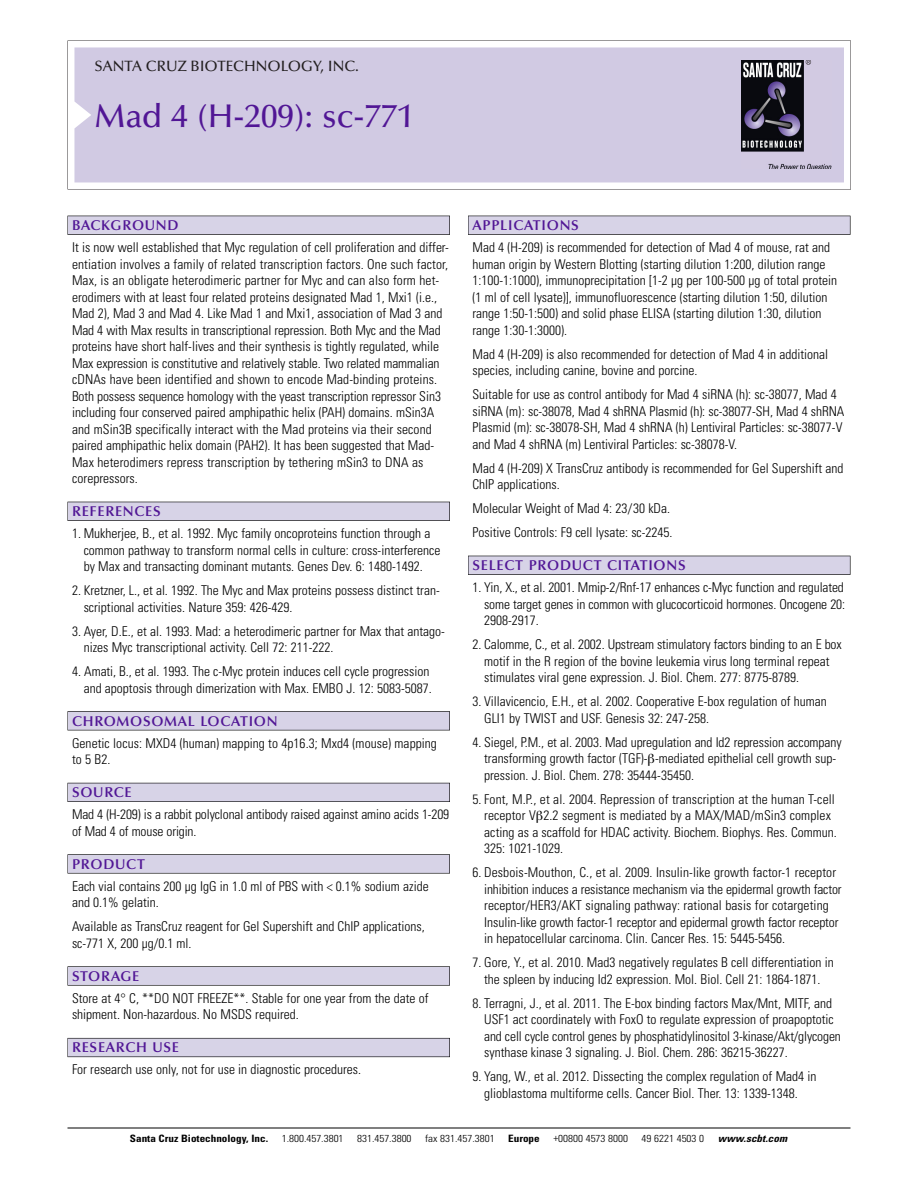
<style>
.page{position:relative;width:918px;height:1188px;background:#fff}
.page>*{position:absolute;margin:0;border:0;box-sizing:border-box;transform-origin:0 0}
.t1{font:500 33px "Optima";color:#511695}
.t2{font:500 15px "Optima";color:#231f20}
.t3{font:600 14.25px "Optima";letter-spacing:.05em;color:#511695}
.t4{font:300 condensed 13.5px/16.5px "Univers";color:#000}
.t5{font:300 condensed 10.2px "Univers";color:#000;scale:1.1 1}
.t6{font:700 condensed 10.2px "Univers";color:#000;scale:1.1 1}
.t7{font:italic 700 condensed 10.2px "Univers";letter-spacing:.005em;color:#000;scale:1.1 1}
</style>
<div class="page">
<svg style="left:68px;top:40px;width:783px;height:149px"></svg>
<div style="left:74px;top:47px;width:770px;height:135px;background:#d1cae3"></div>
<img style="left:741px;top:60px;width:90px;height:108px">
<div style="left:68px;top:216px;width:382px;height:19px;background:#525155"></div>
<div style="left:68px;top:216px;width:381px;height:18px;background:#d7d3e7"></div>
<div style="left:68px;top:502px;width:382px;height:19px;background:#515055"></div>
<div style="left:68px;top:502px;width:381px;height:18px;background:#d7d3e7"></div>
<div style="left:68px;top:711px;width:382px;height:19px;background:#545357"></div>
<div style="left:68px;top:712px;width:381px;height:18px;background:#d7d3e7"></div>
<div style="left:68px;top:783px;width:382px;height:19px;background:#54535a"></div>
<div style="left:68px;top:783px;width:381px;height:18px;background:#d7d3e7"></div>
<svg style="left:68px;top:854px;width:382px;height:20px"></svg>
<div style="left:68px;top:855px;width:381px;height:18px;background:#d7d3e7"></div>
<div style="left:68px;top:966px;width:382px;height:20px;background:#626263"></div>
<div style="left:68px;top:967px;width:381px;height:18px;background:#d7d3e7"></div>
<div style="left:68px;top:1038px;width:382px;height:19px;background:#66646d"></div>
<div style="left:68px;top:1039px;width:381px;height:18px;background:#d7d3e7"></div>
<div style="left:468px;top:216px;width:382px;height:19px;background:#525155"></div>
<div style="left:468px;top:216px;width:382px;height:18px;background:#d7d3e7"></div>
<div style="left:468px;top:556px;width:382px;height:19px;background:#515055"></div>
<div style="left:468px;top:556px;width:382px;height:18px;background:#d7d3e7"></div>
<hr style="left:68px;top:1128px;width:782px;height:1px;background:#000">
<p class="t2" style="left:94px;top:61px;width:266px">SANTA CRUZ BIOTECHNOLOGY, INC.</p>
<h1 class="t1" style="left:94px;top:103px;width:321px">Mad 4 (H-209): sc-771</h1>
<p class="t3" style="left:72px;top:219px;width:108px">BACKGROUND</p>
<p class="t4" style="left:72px;top:240px;width:378px">It is now well established that Myc regulation of cell proliferation and differ&shy;entiation involves a family of related transcription factors. One such factor, Max, is an obligate heterodimeric partner for Myc and can also form het&shy;erodimers with at least four related proteins designated Mad 1, Mxi1 (i.e., Mad 2), Mad 3 and Mad 4. Like Mad 1 and Mxi1, association of Mad 3 and Mad 4 with Max results in transcriptional repression. Both Myc and the Mad proteins have short half-lives and their synthesis is tightly regulated, while Max expression is constitutive and relatively stable. Two related mammalian cDNAs have been identified and shown to encode Mad-binding proteins.<br>Both possess sequence homology with the yeast transcription repressor Sin3 including four conserved paired amphipathic helix (PAH) domains. mSin3A and mSin3B specifically interact with the Mad proteins via their second paired amphipathic helix domain (PAH2). It has been suggested that Mad-Max heterodimers repress transcription by tethering mSin3 to DNA as corepressors.</p>
<p class="t3" style="left:72px;top:506px;width:90px">REFERENCES</p>
<p class="t4" style="left:84px;top:526px;width:358px;text-indent:-12px">1. Mukherjee, B., et al. 1992. Myc family oncoproteins function through a common pathway to transform normal cells in culture: cross-interference by Max and transacting dominant mutants. Genes Dev. 6: 1480-1492.</p>
<p class="t4" style="left:84px;top:583px;width:358px;text-indent:-12px">2. Kretzner, L., et al. 1992. The Myc and Max proteins possess distinct tran&shy;scriptional activities. Nature 359: 426-429.</p>
<p class="t4" style="left:84px;top:624px;width:363px;text-indent:-12px">3. Ayer, D.E., et al. 1993. Mad: a heterodimeric partner for Max that antago&shy;nizes Myc transcriptional activity. Cell 72: 211-222.</p>
<p class="t4" style="left:72px;top:664px;width:361px;text-align:right">4. Amati, B., et al. 1993. The c-Myc protein induces cell cycle progression and apoptosis through dimerization with Max. EMBO J. 12: 5083-5087.</p>
<p class="t3" style="left:72px;top:715px;width:207px">CHROMOSOMAL LOCATION</p>
<p class="t4" style="left:72px;top:736px;width:366px">Genetic locus: MXD4 (human) mapping to 4p16.3; Mxd4 (mouse) mapping to 5 B2.</p>
<p class="t3" style="left:72px;top:787px;width:61px">SOURCE</p>
<p class="t4" style="left:72px;top:807px;width:379px">Mad 4 (H-209) is a rabbit polyclonal antibody raised against amino acids 1-209 of Mad 4 of mouse origin.</p>
<p class="t3" style="left:72px;top:858px;width:74px">PRODUCT</p>
<p class="t4" style="left:72px;top:879px;width:358px">Each vial contains 200 µg IgG in 1.0 ml of PBS with &lt; 0.1% sodium azide and 0.1% gelatin.</p>
<p class="t4" style="left:72px;top:919px;width:354px">Available as TransCruz reagent for Gel Supershift and ChIP applications, sc-771 X, 200 µg/0.1 ml.</p>
<p class="t3" style="left:72px;top:970px;width:69px">STORAGE</p>
<p class="t4" style="left:72px;top:991px;width:358px">Store at 4° C, **DO NOT FREEZE**. Stable for one year from the date of shipment. Non-hazardous. No MSDS required.</p>
<p class="t3" style="left:72px;top:1042px;width:109px">RESEARCH USE</p>
<p class="t4" style="left:72px;top:1063px;width:290px">For research use only, not for use in diagnostic procedures.</p>
<p class="t3" style="left:473px;top:219px;width:108px">APPLICATIONS</p>
<p class="t4" style="left:473px;top:240px;width:366px">Mad 4 (H-209) is recommended for detection of Mad 4 of mouse, rat and human origin by Western Blotting (starting dilution 1:200, dilution range 1:100-1:1000), immunoprecipitation [1-2 µg per 100-500 µg of total protein (1 ml of cell lysate)], immunofluorescence (starting dilution 1:50, dilution range 1:50-1:500) and solid phase ELISA (starting dilution 1:30, dilution range 1:30-1:3000).</p>
<p class="t4" style="left:473px;top:347px;width:357px">Mad 4 (H-209) is also recommended for detection of Mad 4 in additional species, including canine, bovine and porcine.</p>
<p class="t4" style="left:473px;top:387px;width:373px">Suitable for use as control antibody for Mad 4 siRNA (h): sc-38077, Mad 4 siRNA (m): sc-38078, Mad 4 shRNA Plasmid (h): sc-38077-SH, Mad 4 shRNA Plasmid (m): sc-38078-SH, Mad 4 shRNA (h) Lentiviral Particles: sc-38077-V and Mad 4 shRNA (m) Lentiviral Particles: sc-38078-V.</p>
<p class="t4" style="left:473px;top:461px;width:372px">Mad 4 (H-209) X TransCruz antibody is recommended for Gel Supershift and<br>ChIP applications.</p>
<p class="t4" style="left:473px;top:497px;width:202px;line-height:24px">Molecular Weight of Mad 4: 23/30 kDa.<br>Positive Controls: F9 cell lysate: sc-2245.</p>
<p class="t3" style="left:473px;top:560px;width:215px">SELECT PRODUCT CITATIONS</p>
<p class="t4" style="left:484px;top:580px;width:362px;text-align:justify;text-indent:-12px">1. Yin, X., et al. 2001. Mmip-2/Rnf-17 enhances c-Myc function and regulated some target genes in common with glucocorticoid hormones. Oncogene 20:<br>2908-2917.</p>
<p class="t4" style="left:484px;top:637px;width:359px;text-indent:-12px">2. Calomme, C., et al. 2002. Upstream stimulatory factors binding to an E box motif in the R region of the bovine leukemia virus long terminal repeat stimulates viral gene expression. J. Biol. Chem. 277: 8775-8789.</p>
<p class="t4" style="left:484px;top:694px;width:344px;text-indent:-12px">3. Villavicencio, E.H., et al. 2002. Cooperative E-box regulation of human<br>GLI1 by TWIST and USF. Genesis 32: 247-258.</p>
<p class="t4" style="left:484px;top:735px;width:359px;text-indent:-12px">4. Siegel, P.M., et al. 2003. Mad upregulation and Id2 repression accompany transforming growth factor (TGF)- -mediated epithelial cell growth sup&shy;pression. J. Biol. Chem. 278: 35444-35450.</p>
<p class="t4" style="left:484px;top:792px;width:354px;text-indent:-12px">5. Font, M.P., et al. 2004. Repression of transcription at the human T-cell receptor V 2.2 segment is mediated by a MAX/MAD/mSin3 complex acting as a scaffold for HDAC activity. Biochem. Biophys. Res. Commun.<br>325: 1021-1029.</p>
<p class="t4" style="left:484px;top:865px;width:359px;text-indent:-12px">6. Desbois-Mouthon, C., et al. 2009. Insulin-like growth factor-1 receptor inhibition induces a resistance mechanism via the epidermal growth factor receptor/HER3/AKT signaling pathway: rational basis for cotargeting Insulin-like growth factor-1 receptor and epidermal growth factor receptor in hepatocellular carcinoma. Clin. Cancer Res. 15: 5445-5456.</p>
<p class="t4" style="left:473px;top:955px;width:363px;text-align:center">7. Gore, Y., et al. 2010. Mad3 negatively regulates B cell differentiation in the spleen by inducing Id2 expression. Mol. Biol. Cell 21: 1864-1871.</p>
<p class="t4" style="left:484px;top:996px;width:358px;text-indent:-12px">8. Terragni, J., et al. 2011. The E-box binding factors Max/Mnt, MITF, and USF1 act coordinately with FoxO to regulate expression of proapoptotic and cell cycle control genes by phosphatidylinositol 3-kinase/Akt/glycogen synthase kinase 3 signaling. J. Biol. Chem. 286: 36215-36227.</p>
<p class="t4" style="left:473px;top:1069px;width:345px;text-align:center">9. Yang, W., et al. 2012. Dissecting the complex regulation of Mad4 in glioblastoma multiforme cells. Cancer Biol. Ther. 13: 1339-1348.</p>
<p class="t6" style="left:130px;top:1135px;width:127px">Santa Cruz Biotechnology, Inc.</p>
<p class="t5" style="left:282px;top:1135px;width:58px">1.800.457.3801</p>
<p class="t5" style="left:357px;top:1135px;width:51px">831.457.3800</p>
<p class="t5" style="left:425px;top:1135px;width:65px">fax 831.457.3801</p>
<p class="t6" style="left:508px;top:1135px;width:30px">Europe</p>
<p class="t5" style="left:553px;top:1135px;width:69px">+00800 4573 8000</p>
<p class="t5" style="left:642px;top:1135px;width:58px">49 6221 4503 0</p>
<p class="t7" style="left:718px;top:1135px;width:64px">www.scbt.com</p>
</div>
